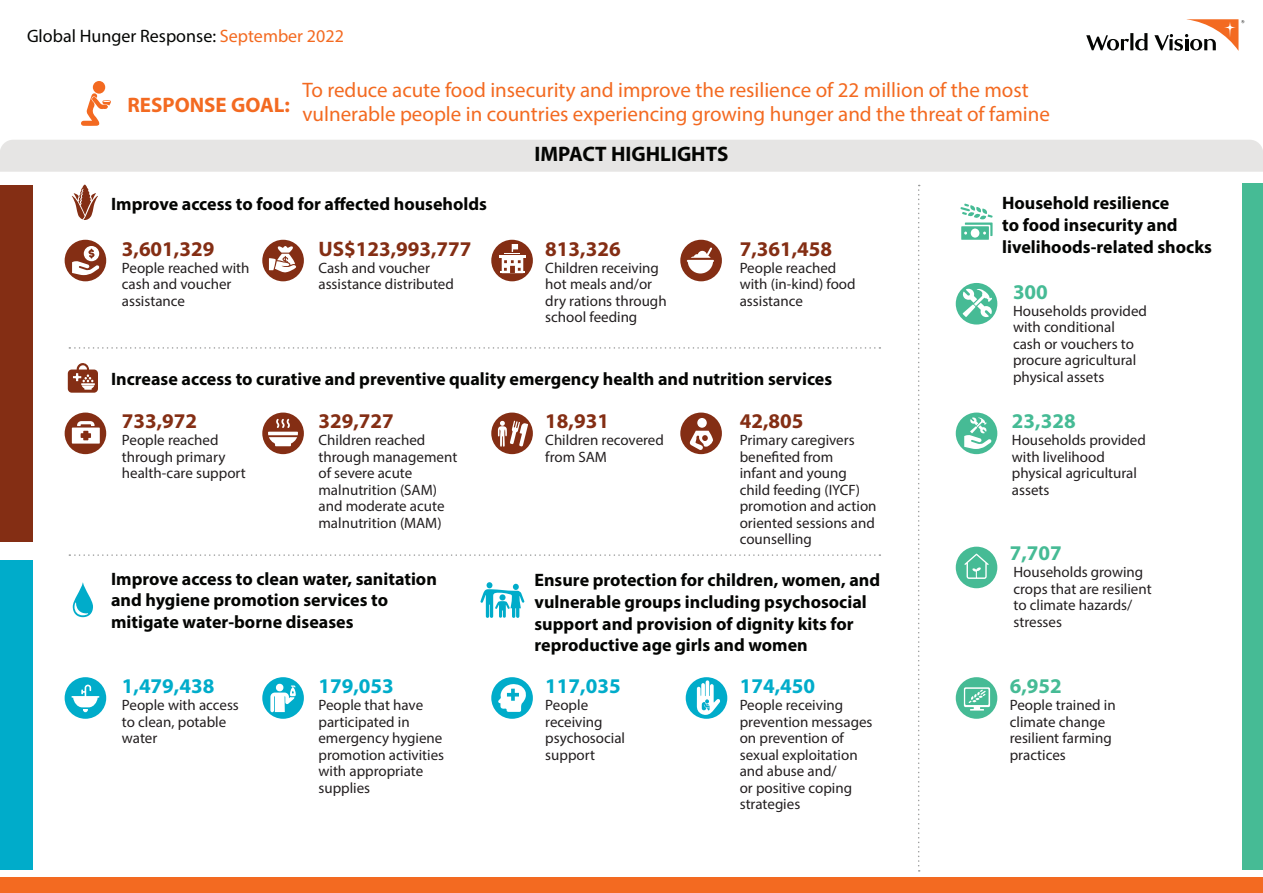
<style>
.page{position:relative;width:1263px;height:893px;background:#fff}
.page>*{position:absolute;margin:0;border:0;box-sizing:border-box;transform-origin:0 0}
.t1{font:21px/24px "Myriad Pro";color:#f36a21}
.t2{font:700 21px "Myriad Pro";color:#842e14}
.t3{font:700 21px "Myriad Pro";color:#00acca}
.t4{font:700 21px "Myriad Pro";color:#46bb95}
.t5{font:700 21px "Myriad Pro";color:#040503}
.t6{font:700 21px "Myriad Pro";color:#f36a21}
.t7{font:700 18px/21.6px "Myriad Pro";color:#040503}
.t8{font:18px "Myriad Pro";color:#040503}
.t9{font:15px/16.5px "Myriad Pro";color:#231f20}
.s1{color:#f36a21}
</style>
<div class="page">
<svg style="left:1086px;top:19px;width:158px;height:32px"></svg>
<div style="left:0;top:140px;width:1263px;height:32px;background:#e6e5e4"></div>
<div style="left:0;top:186px;width:32px;height:356px;background:#842e14"></div>
<div style="left:0;top:877px;width:1263px;height:16px;background:#f36a21"></div>
<svg style="left:69px;top:347px;width:811px;height:2px"></svg>
<svg style="left:69px;top:554px;width:811px;height:2px"></svg>
<div style="left:262px;top:413px;width:42px;height:41px;background:#842e14;border-radius:50%"></div>
<svg style="left:268px;top:419px;width:30px;height:27px"></svg>
<div style="left:65px;top:413px;width:41px;height:41px;background:#842e14;border-radius:50%"></div>
<svg style="left:72px;top:421px;width:28px;height:23px"></svg>
<div style="left:0;top:560px;width:32px;height:309px;background:#00acca"></div>
<div style="left:93px;top:81px;width:12px;height:13px;background:#f36a21;border-radius:50%"></div>
<svg style="left:81px;top:93px;width:30px;height:33px"></svg>
<div style="left:65px;top:677px;width:41px;height:42px;background:#00acca;border-radius:50%"></div>
<svg style="left:71px;top:685px;width:28px;height:27px"></svg>
<div style="left:262px;top:677px;width:42px;height:42px;background:#00acca;border-radius:50%"></div>
<svg style="left:270px;top:683px;width:26px;height:29px"></svg>
<svg style="left:480px;top:582px;width:44px;height:36px"></svg>
<div style="left:491px;top:677px;width:42px;height:42px;background:#00acca;border-radius:50%"></div>
<svg style="left:498px;top:684px;width:28px;height:28px"></svg>
<svg style="left:73px;top:582px;width:20px;height:35px"></svg>
<div style="left:680px;top:413px;width:42px;height:41px;background:#842e14;border-radius:50%"></div>
<div style="left:697px;top:418px;width:10px;height:10px;background:#fff;border-radius:50%"></div>
<svg style="left:689px;top:431px;width:24px;height:19px"></svg>
<div style="left:491px;top:413px;width:42px;height:41px;background:#842e14;border-radius:50%"></div>
<div style="left:680px;top:240px;width:42px;height:41px;background:#842e14;border-radius:50%"></div>
<svg style="left:687px;top:247px;width:27px;height:26px"></svg>
<div style="left:262px;top:240px;width:42px;height:41px;background:#842e14;border-radius:50%"></div>
<svg style="left:269px;top:246px;width:27px;height:27px"></svg>
<div style="left:65px;top:240px;width:41px;height:41px;background:#842e14;border-radius:50%"></div>
<svg style="left:72px;top:246px;width:27px;height:29px"></svg>
<div style="left:491px;top:240px;width:42px;height:41px;background:#842e14;border-radius:50%"></div>
<hr style="left:499px;top:255px;width:26px;height:3px;background:#fff">
<svg style="left:500px;top:244px;width:25px;height:29px"></svg>
<svg style="left:72px;top:185px;width:26px;height:35px"></svg>
<div style="left:686px;top:677px;width:41px;height:42px;background:#00acca;border-radius:50%"></div>
<svg style="left:697px;top:680px;width:23px;height:35px"></svg>
<svg style="left:498px;top:421px;width:30px;height:26px"></svg>
<svg style="left:68px;top:363px;width:30px;height:30px"></svg>
<div style="left:956px;top:283px;width:41px;height:42px;background:#46bb95;border-radius:50%"></div>
<svg style="left:962px;top:288px;width:30px;height:29px"></svg>
<svg style="left:960px;top:204px;width:33px;height:36px"></svg>
<div style="left:956px;top:677px;width:41px;height:42px;background:#46bb95;border-radius:50%"></div>
<svg style="left:964px;top:687px;width:26px;height:24px"></svg>
<div style="left:956px;top:413px;width:41px;height:41px;background:#46bb95;border-radius:50%"></div>
<svg style="left:964px;top:417px;width:28px;height:32px"></svg>
<div style="left:956px;top:547px;width:41px;height:41px;background:#46bb95;border-radius:50%"></div>
<svg style="left:964px;top:554px;width:25px;height:25px"></svg>
<div style="left:1242px;top:183px;width:21px;height:686px;background:#46bb95"></div>
<svg style="left:918px;top:185px;width:2px;height:687px"></svg>
<p class="t8" style="left:27px;top:24px;width:318px">Global Hunger Response: <span class="s1">September 2022</span></p>
<p class="t6" style="left:127px;top:92px;width:164px">RESPONSE GOAL:</p>
<p class="t1" style="left:302px;top:77px;width:749px">To reduce acute food insecurity and improve the resilience of 22 million of the most vulnerable people in countries experiencing growing hunger and the threat of famine</p>
<p class="t5" style="left:534px;top:140px;width:195px">IMPACT HIGHLIGHTS</p>
<p class="t7" style="left:111px;top:192px;width:377px">Improve access to food for affected households</p>
<p class="t2" style="left:122px;top:235px;width:94px">3,601,329</p>
<p class="t2" style="left:318px;top:235px;width:155px">US$123,993,777</p>
<p class="t2" style="left:545px;top:235px;width:77px">813,326</p>
<p class="t2" style="left:740px;top:235px;width:94px">7,361,458</p>
<p class="t9" style="left:122px;top:259px;width:129px">People reached with cash and voucher assistance</p>
<p class="t9" style="left:545px;top:259px;width:123px">Children receiving hot meals and/or dry rations through school feeding</p>
<p class="t9" style="left:318px;top:259px;width:137px">Cash and voucher assistance distributed</p>
<p class="t9" style="left:740px;top:259px;width:117px">People reached with (in-kind) food assistance</p>
<p class="t7" style="left:111px;top:367px;width:723px">Increase access to curative and preventive quality emergency health and nutrition services</p>
<p class="t2" style="left:122px;top:408px;width:77px">733,972</p>
<p class="t2" style="left:318px;top:408px;width:77px">329,727</p>
<p class="t2" style="left:545px;top:408px;width:65px">18,931</p>
<p class="t2" style="left:740px;top:408px;width:65px">42,805</p>
<p class="t9" style="left:122px;top:432px;width:125px">People reached through primary health-care support</p>
<p class="t9" style="left:318px;top:432px;width:140px">Children reached through management of severe acute malnutrition (SAM) and moderate acute malnutrition (MAM)</p>
<p class="t7" style="left:111px;top:567px;width:327px">Improve access to clean water, sanitation and hygiene promotion services to mitigate water-borne diseases</p>
<p class="t3" style="left:122px;top:672px;width:94px">1,479,438</p>
<p class="t3" style="left:318px;top:672px;width:77px">179,053</p>
<p class="t9" style="left:122px;top:696px;width:119px">People with access to clean, potable water</p>
<p class="t9" style="left:318px;top:696px;width:127px">People that have participated in emergency hygiene promotion activities with appropriate supplies</p>
<p class="t9" style="left:545px;top:432px;width:120px">Children recovered from SAM</p>
<p class="t9" style="left:740px;top:432px;width:138px">Primary caregivers benefited from<br>infant and young child feeding (IYCF) promotion and action oriented sessions and counselling</p>
<p class="t7" style="left:534px;top:569px;width:347px">Ensure protection for children, women, and vulnerable groups including psychosocial support and provision of dignity kits for reproductive age girls and women</p>
<p class="t3" style="left:545px;top:672px;width:77px">117,035</p>
<p class="t3" style="left:740px;top:672px;width:77px">174,450</p>
<p class="t9" style="left:545px;top:696px;width:81px">People receiving psychosocial support</p>
<p class="t9" style="left:740px;top:696px;width:134px">People receiving prevention messages on prevention of sexual exploitation and abuse and/<br>or positive coping strategies</p>
<p class="t7" style="left:1002px;top:192px;width:211px">Household resilience<br>to food insecurity and livelihoods-related shocks</p>
<p class="t4" style="left:1013px;top:278px;width:36px">300</p>
<p class="t9" style="left:1013px;top:302px;width:135px">Households provided with conditional<br>cash or vouchers to procure agricultural physical assets</p>
<p class="t4" style="left:1012px;top:408px;width:65px">23,328</p>
<p class="t9" style="left:1012px;top:432px;width:135px">Households provided with livelihood physical agricultural assets</p>
<p class="t4" style="left:1010px;top:539px;width:54px">7,707</p>
<p class="t9" style="left:1013px;top:564px;width:140px">Households growing crops that are resilient to climate hazards/ stresses</p>
<p class="t4" style="left:1010px;top:672px;width:54px">6,952</p>
<p class="t9" style="left:1010px;top:696px;width:107px">People trained in climate change resilient farming practices</p>
</div>
